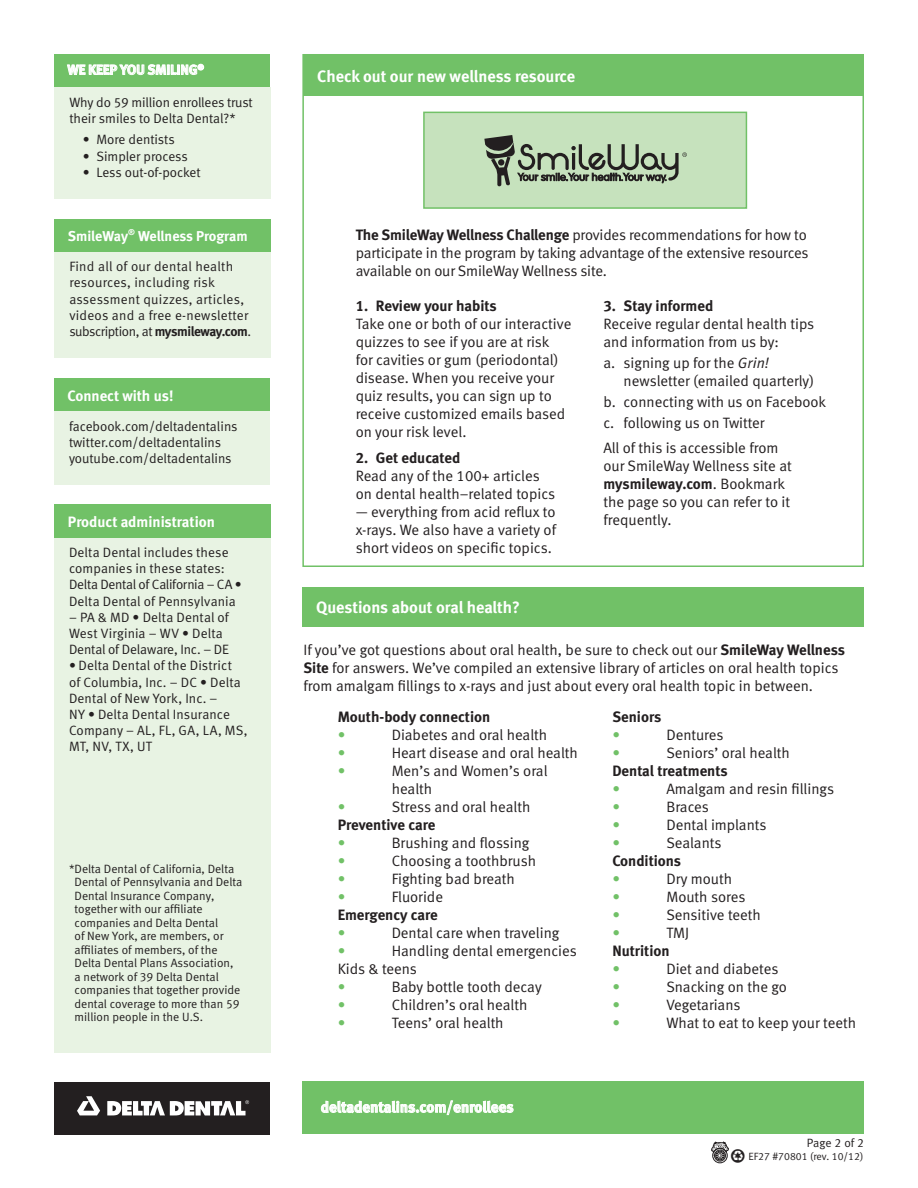
<style>
.page{position:relative;width:918px;height:1188px;background:#fff}
.page>*{position:absolute;margin:0;border:0;box-sizing:border-box;transform-origin:0 0}
.t1{font:16.5px "Meta Bold LF";color:#fff}
.t2{font:15px/18px "Meta Normal LF";color:#231f20}
.t3{font:15px "Meta Bold LF";color:#231f20}
.t4{font:15px "Meta Bold LF";color:#fff}
.t5{font:15px "Meta Normal LF";color:#71c167}
.t6{font:14.25px "Meta Bold LF";letter-spacing:-.005em;color:#fff}
.t7{font:13.5px/16.2px "Meta Normal LF";color:#231f20}
.t8{font:13.5px/16.2px "Meta Normal LF";letter-spacing:.02em;color:#231f20}
.t9{font:13.5px "Meta Bold LF";color:#fff}
.t10{font:12px/13.5px "Meta Normal LF";color:#231f20}
.t11{font:10.5px "Meta Normal LF";color:#231f20}
.s1{font-family:"Meta Bold LF"}
.s2{font-style:italic}
.s3{font-family:"Meta Normal LF"}
.s4{font-family:"Recycle";font-size:13.5px}
</style>
<div class="page">
<div style="left:54px;top:1082px;width:216px;height:52px;background:#231f20"></div>
<svg style="left:77px;top:1096px;width:23px;height:19px"></svg>
<svg style="left:107px;top:1100px;width:142px;height:16px"></svg>
<div style="left:713px;top:1148px;width:14px;height:15px;border:1px solid #231f20;border-radius:50%"></div>
<svg style="left:711px;top:1142px;width:18px;height:20px"></svg>
<div style="left:54px;top:252px;width:216px;height:106px;background:#e8f3e3"></div>
<div style="left:54px;top:219px;width:216px;height:33px;background:#71c167"></div>
<div style="left:54px;top:87px;width:216px;height:112px;background:#e8f3e3"></div>
<div style="left:54px;top:54px;width:216px;height:33px;background:#71c167"></div>
<svg style="left:67px;top:63px;width:137px;height:12px"></svg>
<div style="left:54px;top:411px;width:216px;height:73px;background:#e8f3e3"></div>
<div style="left:54px;top:378px;width:216px;height:33px;background:#71c167"></div>
<div style="left:54px;top:537px;width:216px;height:516px;background:#e8f3e3"></div>
<div style="left:54px;top:504px;width:216px;height:34px;background:#71c167"></div>
<div style="left:423px;top:112px;width:324px;height:97px;background:#c6e2bd;border:2px solid #71c167"></div>
<div style="left:304px;top:54px;width:560px;height:42px;background:#71c167"></div>
<svg style="left:484px;top:135px;width:203px;height:51px"></svg>
<div style="left:303px;top:1082px;width:561px;height:52px;background:#71c167"></div>
<svg style="left:321px;top:1100px;width:193px;height:15px"></svg>
<div style="left:303px;top:587px;width:561px;height:39px;background:#71c167"></div>
<p class="t9" style="left:68px;top:61px;width:138px">WE KEEP YOU SMILING<sup>®</sup></p>
<p class="t7" style="left:69px;top:94px;width:185px">Why do 59 million enrollees trust their smiles to Delta Dental?*</p>
<p class="t7" style="left:83px;top:132px;width:93px">• More dentists</p>
<p class="t7" style="left:83px;top:148px;width:107px">• Simpler process</p>
<p class="t7" style="left:83px;top:164px;width:119px">• Less out-of-pocket</p>
<p class="t6" style="left:68px;top:227px;width:181px">SmileWay<sup>®</sup> Wellness Program</p>
<p class="t8" style="left:69px;top:258px;width:183px">Find all of our dental health resources, including risk assessment quizzes, articles, videos and a free e-newsletter subscription, at <span class="s1">mysmileway.com</span>.</p>
<p class="t4" style="left:68px;top:386px;width:107px">Connect with us!</p>
<p class="t7" style="left:69px;top:418px;width:170px">facebook.com/deltadentalins twitter.com/deltadentalins youtube.com/deltadentalins</p>
<p class="t4" style="left:68px;top:512px;width:149px">Product administration</p>
<p class="t7" style="left:69px;top:544px;width:174px">Delta Dental includes these companies in these states:<br>Delta Dental of California – CA •<br>Delta Dental of Pennsylvania</p>
<p class="t7" style="left:69px;top:609px;width:162px">– PA &amp; MD • Delta Dental of<br>West Virginia – WV • Delta<br>Dental of Delaware, Inc. – DE</p>
<p class="t7" style="left:69px;top:657px;width:180px">• Delta Dental of the District<br>of Columbia, Inc. – DC • Delta<br>Dental of New York, Inc. –<br>NY • Delta Dental Insurance<br>Company – AL, FL, GA, LA, MS,<br>MT, NV, TX, UT</p>
<p class="t10" style="left:75px;top:862px;width:169px;text-indent:-6px">*Delta Dental of California, Delta<br>Dental of Pennsylvania and Delta<br>Dental Insurance Company, together with our affiliate companies and Delta Dental<br>of New York, are members, or affiliates of members, of the<br>Delta Dental Plans Association, a network of 39 Delta Dental companies that together provide dental coverage to more than 59 million people in the U.S.</p>
<p class="t1" style="left:317px;top:65px;width:259px">Check out our new wellness resource</p>
<p class="t2" style="left:356px;top:226px;width:455px"><span class="s1">The SmileWay Wellness Challenge</span> provides recommendations for how to participate in the program by taking advantage of the extensive resources available on our SmileWay Wellness site.</p>
<p class="t3" style="left:356px;top:296px;width:143px">1. Review your habits</p>
<p class="t2" style="left:356px;top:315px;width:217px">Take one or both of our interactive quizzes to see if you are at risk<br>for cavities or gum (periodontal) disease. When you receive your quiz results, you can sign up to receive customized emails based on your risk level.</p>
<p class="t3" style="left:356px;top:448px;width:106px">2. Get educated</p>
<p class="t2" style="left:356px;top:467px;width:201px">Read any of the 100+ articles on dental health–related topics</p>
<p class="t2" style="left:356px;top:503px;width:202px;text-align:justify">— everything from acid reflux to x-rays. We also have a variety of short videos on specific topics.</p>
<p class="t1" style="left:316px;top:597px;width:205px">Questions about oral health?</p>
<p class="t3" style="left:603px;top:296px;width:111px">3. Stay informed</p>
<p class="t2" style="left:603px;top:315px;width:212px">Receive regular dental health tips and information from us by:</p>
<p class="t2" style="left:624px;top:354px;width:192px;text-indent:-20px">a. signing up for the <span class="s2">Grin! </span>newsletter (emailed quarterly)</p>
<p class="t2" style="left:603px;top:391px;width:224px;line-height:21px">b. connecting with us on Facebook c. following us on Twitter</p>
<p class="t2" style="left:603px;top:439px;width:190px">All of this is accessible from our SmileWay Wellness site at</p>
<p class="t3" style="left:603px;top:475px;width:183px">mysmileway.com<span class="s3">. Bookmark</span></p>
<p class="t2" style="left:603px;top:493px;width:188px">the page so you can refer to it frequently.</p>
<p class="t2" style="left:303px;top:640px;width:543px">If you’ve got questions about oral health, be sure to check out our <span class="s1">SmileWay Wellness<br>Site</span> for answers. We’ve compiled an extensive library of articles on oral health topics from amalgam fillings to x-rays and just about every oral health topic in between.</p>
<p class="t3" style="left:338px;top:707px;width:154px">Mouth-body connection</p>
<p class="t5" style="left:338px;top:726px;width:9px">•</p>
<p class="t2" style="left:392px;top:725px;width:157px">Diabetes and oral health</p>
<p class="t5" style="left:338px;top:744px;width:9px">•</p>
<p class="t2" style="left:392px;top:743px;width:188px">Heart disease and oral health</p>
<p class="t5" style="left:338px;top:762px;width:9px">•</p>
<p class="t2" style="left:392px;top:761px;width:157px">Men’s and Women’s oral health</p>
<p class="t5" style="left:338px;top:798px;width:9px">•</p>
<p class="t2" style="left:392px;top:797px;width:140px">Stress and oral health</p>
<p class="t3" style="left:338px;top:815px;width:99px">Preventive care</p>
<p class="t5" style="left:338px;top:834px;width:9px">•</p>
<p class="t2" style="left:392px;top:833px;width:139px">Brushing and flossing</p>
<p class="t5" style="left:338px;top:852px;width:9px">•</p>
<p class="t2" style="left:392px;top:851px;width:146px">Choosing a toothbrush</p>
<p class="t5" style="left:338px;top:870px;width:9px">•</p>
<p class="t2" style="left:392px;top:869px;width:125px">Fighting bad breath</p>
<p class="t5" style="left:338px;top:888px;width:9px">•</p>
<p class="t2" style="left:392px;top:887px;width:53px">Fluoride</p>
<p class="t3" style="left:338px;top:905px;width:102px">Emergency care</p>
<p class="t5" style="left:338px;top:924px;width:9px">•</p>
<p class="t2" style="left:392px;top:923px;width:169px">Dental care when traveling</p>
<p class="t5" style="left:338px;top:942px;width:9px">•</p>
<p class="t2" style="left:338px;top:941px;width:241px;text-indent:54px">Handling dental emergencies<br>Kids &amp; teens</p>
<p class="t5" style="left:338px;top:978px;width:9px">•</p>
<p class="t2" style="left:392px;top:977px;width:152px">Baby bottle tooth decay</p>
<p class="t5" style="left:338px;top:996px;width:9px">•</p>
<p class="t2" style="left:392px;top:995px;width:137px">Children’s oral health</p>
<p class="t5" style="left:338px;top:1014px;width:9px">•</p>
<p class="t2" style="left:392px;top:1013px;width:114px">Teens’ oral health</p>
<p class="t4" style="left:321px;top:1098px;width:194px">deltadentalins.com/enrollees</p>
<p class="t3" style="left:612px;top:707px;width:50px">Seniors</p>
<p class="t5" style="left:612px;top:726px;width:9px">•</p>
<p class="t2" style="left:666px;top:725px;width:59px">Dentures</p>
<p class="t5" style="left:612px;top:744px;width:9px">•</p>
<p class="t2" style="left:666px;top:743px;width:125px">Seniors’ oral health</p>
<p class="t3" style="left:612px;top:761px;width:117px">Dental treatments</p>
<p class="t5" style="left:612px;top:780px;width:9px">•</p>
<p class="t2" style="left:666px;top:779px;width:169px">Amalgam and resin fillings</p>
<p class="t5" style="left:612px;top:798px;width:9px">•</p>
<p class="t2" style="left:666px;top:797px;width:44px">Braces</p>
<p class="t5" style="left:612px;top:816px;width:9px">•</p>
<p class="t2" style="left:666px;top:815px;width:102px">Dental implants</p>
<p class="t5" style="left:612px;top:834px;width:9px">•</p>
<p class="t2" style="left:666px;top:833px;width:57px">Sealants</p>
<p class="t3" style="left:612px;top:851px;width:70px">Conditions</p>
<p class="t5" style="left:612px;top:870px;width:9px">•</p>
<p class="t2" style="left:666px;top:869px;width:67px">Dry mouth</p>
<p class="t5" style="left:612px;top:888px;width:9px">•</p>
<p class="t2" style="left:666px;top:887px;width:81px">Mouth sores</p>
<p class="t5" style="left:612px;top:906px;width:9px">•</p>
<p class="t2" style="left:666px;top:905px;width:96px">Sensitive teeth</p>
<p class="t5" style="left:612px;top:924px;width:9px">•</p>
<p class="t2" style="left:666px;top:923px;width:24px">TMJ</p>
<p class="t3" style="left:612px;top:941px;width:59px">Nutrition</p>
<p class="t5" style="left:612px;top:960px;width:9px">•</p>
<p class="t2" style="left:666px;top:959px;width:114px">Diet and diabetes</p>
<p class="t5" style="left:612px;top:978px;width:9px">•</p>
<p class="t2" style="left:666px;top:977px;width:122px">Snacking on the go</p>
<p class="t5" style="left:612px;top:996px;width:9px">•</p>
<p class="t2" style="left:666px;top:995px;width:76px">Vegetarians</p>
<p class="t5" style="left:612px;top:1014px;width:9px">•</p>
<p class="t2" style="left:666px;top:1013px;width:191px">What to eat to keep your teeth</p>
<p class="t10" style="left:807px;top:1135px;width:59px">Page 2 of 2</p>
<p class="t11" style="left:730px;top:1150px;width:134px"><span class="s4">E</span> EF27 #70801 (rev. 10/12)</p>
</div>
